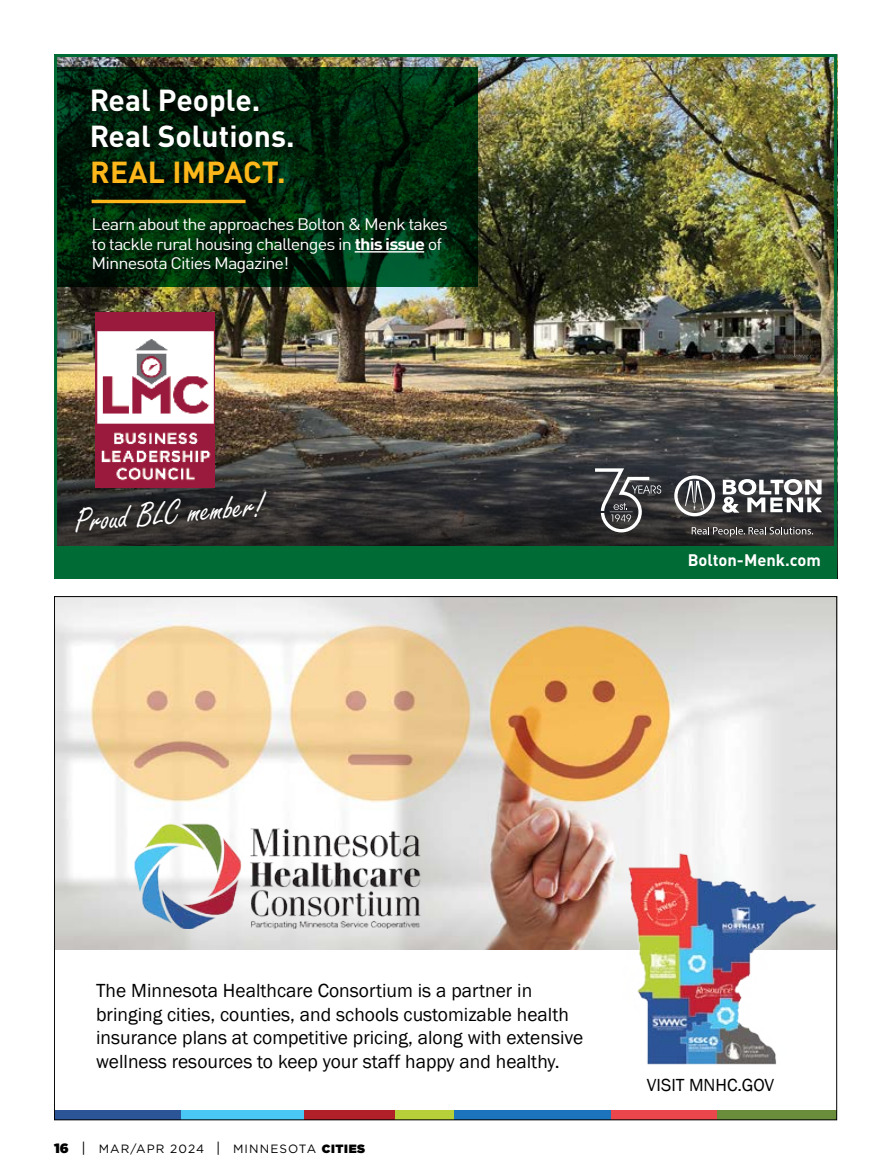
<style>
.page{position:relative;width:891px;height:1175px;background:#fff}
.page>*{position:absolute;margin:0;border:0;box-sizing:border-box;transform-origin:0 0}
.t1{font:36px "Freestyle Script";color:#fff}
.t2{font:700 30px/36px "DINOT";color:#fff}
.t3{font:700 30px "DINOT";letter-spacing:.01em;color:#fdb71a}
.t4{font:19.5px/23.4px "Franklin Gothic";color:#000}
.t5{font:18px "Franklin Gothic";color:#000}
.t6{font:16.5px/19.5px "DINOT";letter-spacing:-.05em;color:#fff;scale:1.1 1}
.t7{font:700 16.5px "DINOT";color:#fff}
.t8{font:12px "Gotham";letter-spacing:.09em;color:#000}
.s1{font-weight:700}
.s2{font-weight:900;font-size:13.5px}
.s3{font-size:14.25px}
.s4{font-weight:900}
</style>
<div class="page">
<img style="left:54px;top:54px;width:783px;height:524px">
<img style="left:56px;top:598px;width:779px;height:351px">
<img style="left:131px;top:819px;width:292px;height:109px">
<img style="left:623px;top:848px;width:196px;height:217px">
<div style="left:54px;top:1110px;width:127px;height:10px;background:#2c5597"></div>
<div style="left:395px;top:1110px;width:60px;height:10px;background:#b7d039"></div>
<div style="left:303px;top:1110px;width:92px;height:10px;background:#b12029"></div>
<div style="left:717px;top:1110px;width:120px;height:10px;background:#6a8d3b"></div>
<div style="left:455px;top:1110px;width:156px;height:10px;background:#1c75bc"></div>
<div style="left:611px;top:1110px;width:106px;height:10px;background:#ec464d"></div>
<div style="left:181px;top:1110px;width:122px;height:10px;background:#49c8f5"></div>
<h2 class="t2" style="left:90px;top:82px;width:206px">Real People.<br>Real Solutions.</h2>
<h2 class="t3" style="left:90px;top:153px;width:197px">REAL IMPACT.</h2>
<p class="t6" style="left:92px;top:214px;width:325px">Learn about the approaches Bolton &amp; Menk takes to tackle rural housing challenges in <span class="s1">this issue</span> of<br>Minnesota Cities Magazine!</p>
<h1 class="t1" style="left:73px;top:501px;width:191px;rotate:-5deg">Proud BLC member!</h1>
<p class="t7" style="left:688px;top:549px;width:135px">Bolton-Menk.com</p>
<p class="t4" style="left:96px;top:979px;width:488px">The Minnesota Healthcare Consortium is a partner in bringing cities, counties, and schools customizable health insurance plans at competitive pricing, along with extensive wellness resources to keep your staff happy and healthy.</p>
<p class="t8" style="left:54px;top:1141px;width:313px"><span class="s2">16</span> <span class="s3">|</span> MAR/APR 2024 <span class="s3">|</span> MINNESOTA <span class="s4">CITIES</span></p>
<p class="t5" style="left:647px;top:1073px;width:129px">VISIT MNHC.GOV</p>
</div>
